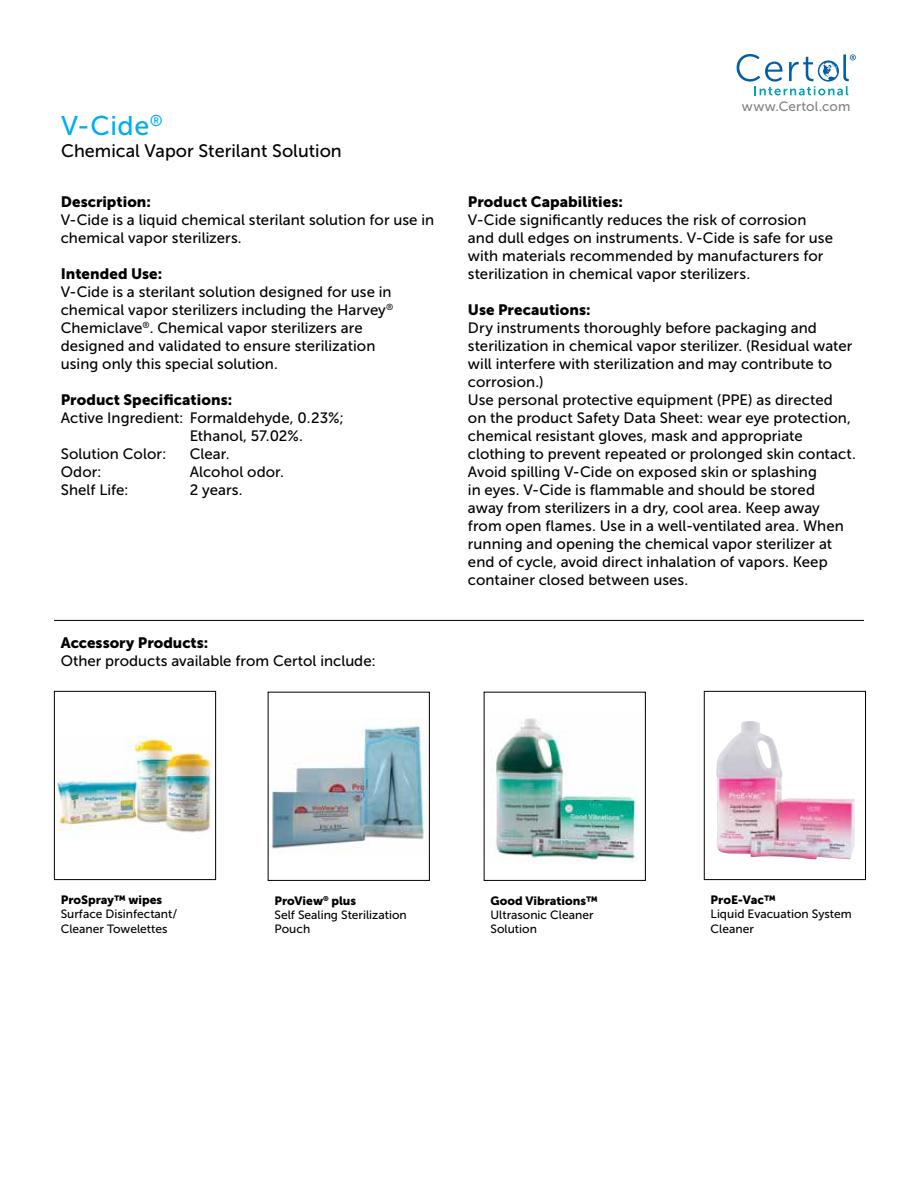
<style>
.page{position:relative;width:918px;height:1188px;background:#fff}
.page>*{position:absolute;margin:0;border:0;box-sizing:border-box;transform-origin:0 0}
.t1{font:27px "Museo Sans 500";color:#00aeef}
.t2{font:18px "Museo Sans 500";color:#000}
.t3{font:15px/18px "Museo Sans 500";letter-spacing:.005em;color:#000}
.t4{font:15px "Museo Sans 900";letter-spacing:.005em;color:#000}
.t5{font:13.5px "Museo Sans 500";letter-spacing:.01em;color:#808285}
.t6{font:12px/14.4px "Museo Sans 500";color:#000}
.t7{font:12px "Museo Sans 900";color:#000}
</style>
<div class="page">
<svg style="left:737px;top:54px;width:119px;height:41px"></svg>
<hr style="left:54px;top:620px;width:810px;height:1px;background:#000">
<img style="left:56px;top:735px;width:156px;height:104px">
<div style="left:54px;top:691px;width:162px;height:189px;border:1px solid #000"></div>
<img style="left:716px;top:721px;width:139px;height:139px">
<div style="left:704px;top:691px;width:162px;height:189px;border:1px solid #000"></div>
<img style="left:270px;top:719px;width:154px;height:130px">
<div style="left:268px;top:692px;width:162px;height:189px;border:1px solid #000"></div>
<img style="left:495px;top:718px;width:142px;height:145px">
<div style="left:484px;top:692px;width:162px;height:189px;border:1px solid #000"></div>
<h1 class="t1" style="left:61px;top:111px;width:103px">V-Cide<sup>®</sup></h1>
<p class="t2" style="left:61px;top:141px;width:282px">Chemical Vapor Sterilant Solution</p>
<p class="t4" style="left:61px;top:193px;width:92px">Description:</p>
<p class="t3" style="left:61px;top:211px;width:375px">V-Cide is a liquid chemical sterilant solution for use in chemical vapor sterilizers.</p>
<p class="t4" style="left:61px;top:265px;width:103px">Intended Use:</p>
<p class="t3" style="left:61px;top:283px;width:334px">V-Cide is a sterilant solution designed for use in chemical vapor sterilizers including the Harvey<sup>® </sup>Chemiclave<sup>®</sup>. Chemical vapor sterilizers are designed and validated to ensure sterilization using only this special solution.</p>
<p class="t4" style="left:61px;top:391px;width:173px">Product Specifications:</p>
<p class="t3" style="left:61px;top:409px;width:285px">Active Ingredient: Formaldehyde, 0.23%;</p>
<p class="t3" style="left:190px;top:427px;width:115px">Ethanol, 57.02%.</p>
<p class="t3" style="left:61px;top:445px;width:107px">Solution Color:</p>
<p class="t3" style="left:190px;top:445px;width:41px">Clear.</p>
<p class="t3" style="left:61px;top:463px;width:42px">Odor:</p>
<p class="t3" style="left:190px;top:463px;width:96px">Alcohol odor.</p>
<p class="t3" style="left:61px;top:481px;width:69px">Shelf Life:</p>
<p class="t3" style="left:190px;top:481px;width:54px">2 years.</p>
<p class="t4" style="left:61px;top:634px;width:149px">Accessory Products:</p>
<p class="t3" style="left:61px;top:652px;width:317px">Other products available from Certol include:</p>
<p class="t5" style="left:742px;top:99px;width:110px">www.Certol.com</p>
<p class="t4" style="left:468px;top:193px;width:156px">Product Capabilities:</p>
<p class="t3" style="left:468px;top:211px;width:367px">V-Cide significantly reduces the risk of corrosion and dull edges on instruments. V-Cide is safe for use with materials recommended by manufacturers for sterilization in chemical vapor sterilizers.</p>
<p class="t4" style="left:468px;top:301px;width:124px">Use Precautions:</p>
<p class="t3" style="left:468px;top:319px;width:389px">Dry instruments thoroughly before packaging and sterilization in chemical vapor sterilizer. (Residual water will interfere with sterilization and may contribute to corrosion.)<br>Use personal protective equipment (PPE) as directed<br>on the product Safety Data Sheet: wear eye protection, chemical resistant gloves, mask and appropriate clothing to prevent repeated or prolonged skin contact.<br>Avoid spilling V-Cide on exposed skin or splashing<br>in eyes. V-Cide is flammable and should be stored<br>away from sterilizers in a dry, cool area. Keep away from open flames. Use in a well-ventilated area. When running and opening the chemical vapor sterilizer at end of cycle, avoid direct inhalation of vapors. Keep container closed between uses.</p>
<p class="t7" style="left:61px;top:893px;width:103px">ProSpray™ wipes</p>
<p class="t6" style="left:61px;top:907px;width:118px">Surface Disinfectant/<br>Cleaner Towelettes</p>
<p class="t7" style="left:274px;top:894px;width:83px">ProView<sup>®</sup> plus</p>
<p class="t6" style="left:275px;top:908px;width:134px">Self Sealing Sterilization<br>Pouch</p>
<p class="t7" style="left:490px;top:894px;width:109px">Good Vibrations™</p>
<p class="t6" style="left:490px;top:908px;width:105px">Ultrasonic Cleaner<br>Solution</p>
<p class="t7" style="left:711px;top:893px;width:67px">ProE-Vac™</p>
<p class="t6" style="left:711px;top:907px;width:143px">Liquid Evacuation System<br>Cleaner</p>
</div>
